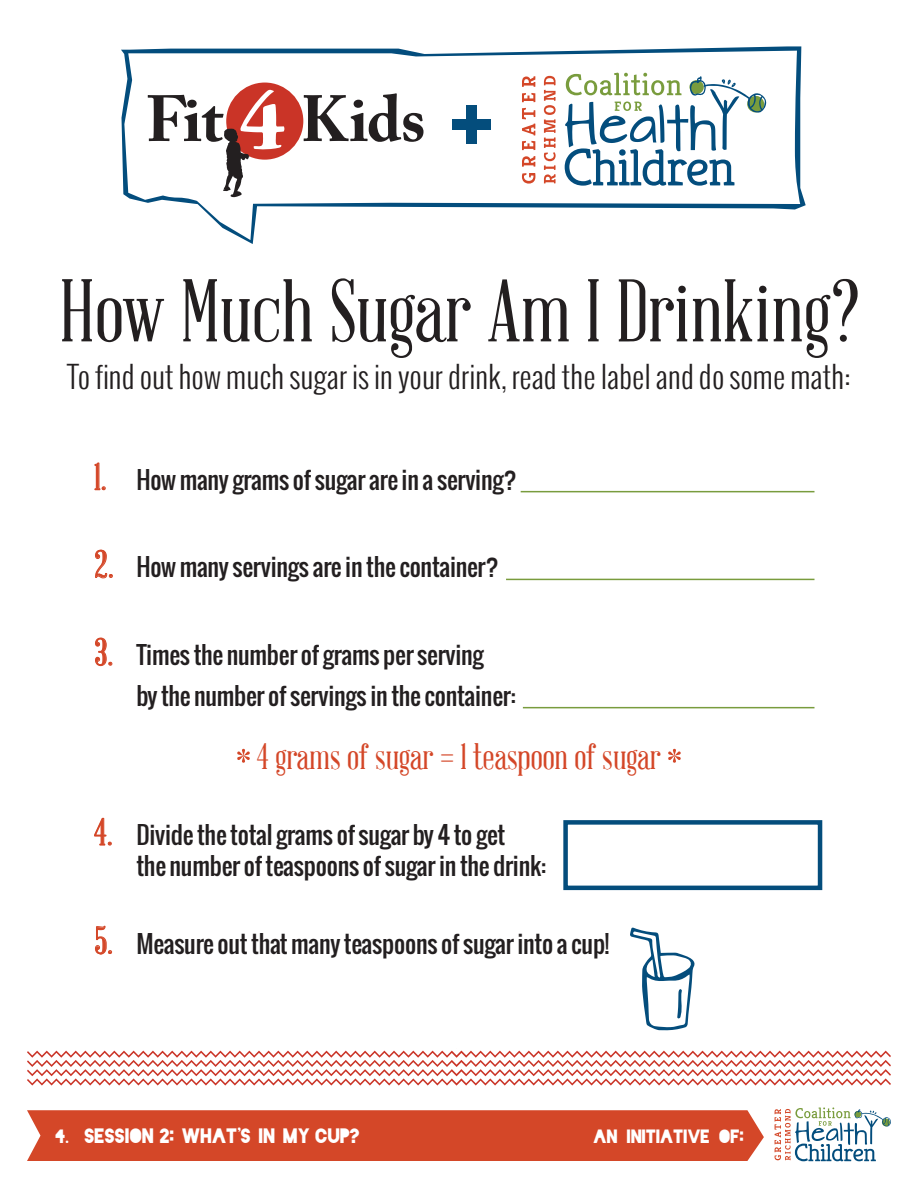
<style>
.page{position:relative;width:918px;height:1188px;background:#fff}
.page>*{position:absolute;margin:0;border:0;box-sizing:border-box;transform-origin:0 0}
.t1{font:87px "Abraham Lincoln";color:#231f20}
.t2{font:36px "Abraham Lincoln";color:#d44728}
.t3{font:300 30px "Oswald";color:#231f20}
.t4{font:24px/40.5px "Oswald";letter-spacing:-.01em;color:#231f20}
.t5{font:19.5px "Blackout Midnight";color:#fff}
.t6{font:18px "Blackout Midnight";color:#fff}
.s1{font-family:"Abraham Lincoln";font-size:37.5px;color:#d44728}
.s2{font-size:61.5px}
.s3{font-family:"Abolition Round"}
</style>
<div class="page">
<div style="left:27px;top:1110px;width:737px;height:51px;background:#d44728"></div>
<svg style="left:775px;top:1107px;width:116px;height:54px"></svg>
<hr style="left:521px;top:491px;width:293px;height:1px;background:#799c3d">
<hr style="left:506px;top:579px;width:309px;height:1px;background:#799c3d">
<hr style="left:523px;top:707px;width:291px;height:1px;background:#799c3d">
<svg style="left:94px;top:462px;width:12px;height:29px"></svg>
<svg style="left:95px;top:549px;width:18px;height:30px"></svg>
<svg style="left:95px;top:637px;width:18px;height:29px"></svg>
<svg style="left:94px;top:818px;width:18px;height:28px"></svg>
<svg style="left:95px;top:926px;width:17px;height:29px"></svg>
<div style="left:563px;top:820px;width:259px;height:70px;border:4px solid #044d7c"></div>
<svg style="left:630px;top:927px;width:65px;height:103px"></svg>
<svg style="left:121px;top:46px;width:685px;height:198px"></svg>
<svg style="left:304px;top:93px;width:119px;height:49px"></svg>
<div style="left:226px;top:83px;width:77px;height:77px;background:#ca3427;border-radius:50%"></div>
<svg style="left:148px;top:90px;width:137px;height:107px"></svg>
<svg style="left:522px;top:173px;width:13px;height:11px"></svg>
<svg style="left:522px;top:156px;width:13px;height:11px"></svg>
<svg style="left:522px;top:108px;width:13px;height:42px"></svg>
<svg style="left:522px;top:93px;width:13px;height:9px"></svg>
<svg style="left:522px;top:76px;width:13px;height:11px"></svg>
<svg style="left:544px;top:76px;width:12px;height:107px"></svg>
<svg style="left:565px;top:73px;width:201px;height:113px"></svg>
<div style="left:466px;top:105px;width:11px;height:38px;background:#044d7c"></div>
<div style="left:452px;top:119px;width:39px;height:11px;background:#044d7c"></div>
<svg style="left:27px;top:1050px;width:864px;height:36px"></svg>
<p class="t1" style="left:60px;top:266px;width:800px">How Much Sugar Am I Drinking?</p>
<p class="t3" style="left:67px;top:356px;width:785px">To find out how much sugar is in your drink, read the label and do some math:</p>
<p class="t4" style="left:94px;top:459px;width:424px"><span class="s1">1.</span> How many grams of sugar are in a serving?</p>
<p class="t4" style="left:94px;top:547px;width:406px"><span class="s1">2.</span> How many servings are in the container?</p>
<p class="t4" style="left:136px;top:634px;width:381px;text-indent:-42px"><span class="s1">3.</span> Times the number of grams per serving<br>by the number of servings in the container:</p>
<p class="t2" style="left:236px;top:737px;width:447px"><span class="s2">*</span> 4 grams of sugar = 1 teaspoon of sugar <span class="s2">*</span></p>
<p class="t4" style="left:136px;top:819px;width:411px;line-height:30.6px;text-indent:-42px"><span class="s1">4.</span> Divide the total grams of sugar by 4 to get<br>the number of teaspoons of sugar in the drink:</p>
<p class="t4" style="left:94px;top:923px;width:516px"><span class="s1">5.</span> Measure out that many teaspoons of sugar into a cup!</p>
<p class="t6" style="left:56px;top:1129px;width:15px">4<span class="s3">.</span></p>
<p class="t5" style="left:85px;top:1128px;width:277px">SESSION 2: WHAT<span class="s3">’</span>S IN MY CUP?</p>
<p class="t6" style="left:594px;top:1129px;width:152px">AN INITIATIVE OF:</p>
</div>
